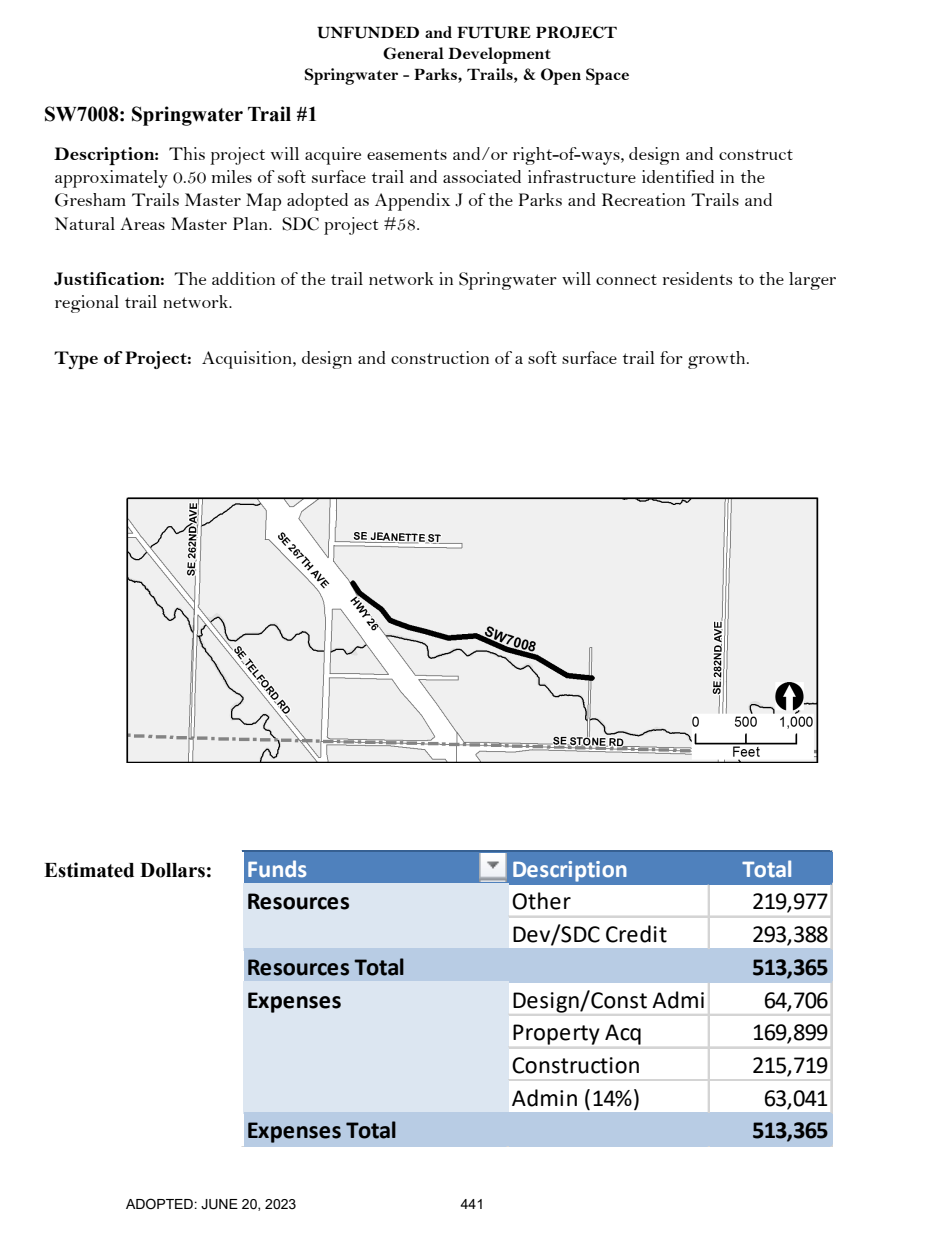
<style>
.page{position:relative;width:945px;height:1260px;background:#fff}
.page>*{position:absolute;margin:0;border:0;box-sizing:border-box;transform-origin:0 0}
.t1{font:24.5px "Calibri";color:#000}
.t2{font:700 24.5px "Calibri";letter-spacing:-.005em;color:#000}
.t3{font:700 24.5px "Calibri";letter-spacing:-.005em;color:#fff}
.t4{font:700 21px "Times New Roman";color:#000}
.t5{font:19.25px/23.1px "Bell";color:#000}
.t6{font:17.5px/21px "Bell MT Bold";color:#000;text-align:center}
.t7{font:14px "Arial";color:#000}
.s1{font-family:"Bell MT Bold"}
</style>
<div class="page">
<img style="left:126px;top:497px;width:693px;height:266px">
<div style="left:244px;top:852px;width:588px;height:33px;background:#4f81bd"></div>
<div style="left:244px;top:883px;width:265px;height:67px;background:#dce6f1"></div>
<div style="left:244px;top:949px;width:588px;height:34px;background:#b8cce4"></div>
<div style="left:244px;top:981px;width:265px;height:133px;background:#dce6f1"></div>
<div style="left:244px;top:1112px;width:588px;height:35px;background:#b8cce4"></div>
<hr style="left:242px;top:850px;width:590px;height:2px;background:#366092">
<hr style="left:708px;top:885px;width:2px;height:64px;background:#d4d4d4">
<hr style="left:831px;top:885px;width:1px;height:64px;background:#d4d4d4">
<hr style="left:708px;top:983px;width:2px;height:129px;background:#d4d4d4">
<hr style="left:831px;top:983px;width:1px;height:129px;background:#d4d4d4">
<hr style="left:509px;top:916px;width:323px;height:2px;background:#d4d4d4">
<hr style="left:509px;top:1014px;width:323px;height:2px;background:#d4d4d4">
<hr style="left:509px;top:1047px;width:323px;height:1px;background:#d4d4d4">
<hr style="left:509px;top:1079px;width:323px;height:1px;background:#d4d4d4">
<hr style="left:509px;top:1080px;width:323px;height:1px;background:#d4d4d4">
<img style="left:479px;top:854px;width:28px;height:28px">
<h2 class="t6" style="left:305px;top:22px;width:327px">UNFUNDED and FUTURE PROJECT<br>General Development<br>Springwater - Parks, Trails, &amp; Open Space</h2>
<p class="t4" style="left:44px;top:99px;width:275px">SW7008: Springwater Trail #1</p>
<p class="t5" style="left:55px;top:143px;width:740px"><span class="s1">Description:</span> This project will acquire easements and/or right-of-ways, design and construct approximately 0.50 miles of soft surface trail and associated infrastructure identified in the Gresham Trails Master Map adopted as Appendix J of the Parks and Recreation Trails and Natural Areas Master Plan. SDC project #58.</p>
<p class="t5" style="left:55px;top:268px;width:783px"><span class="s1">Justification:</span> The addition of the trail network in Springwater will connect residents to the larger regional trail network.</p>
<p class="t5" style="left:55px;top:346px;width:697px"><span class="s1">Type of Project:</span> Acquisition, design and construction of a soft surface trail for growth.</p>
<p class="t4" style="left:44px;top:855px;width:170px">Estimated Dollars:</p>
<p class="t3" style="left:247px;top:851px;width:62px">Funds</p>
<p class="t3" style="left:512px;top:851px;width:118px">Description</p>
<p class="t3" style="left:743px;top:851px;width:52px">Total</p>
<p class="t2" style="left:247px;top:884px;width:105px">Resources</p>
<p class="t1" style="left:512px;top:884px;width:61px">Other</p>
<p class="t1" style="left:752px;top:884px;width:78px">219,977</p>
<p class="t1" style="left:512px;top:917px;width:157px">Dev/SDC Credit</p>
<p class="t1" style="left:752px;top:917px;width:78px">293,388</p>
<p class="t2" style="left:247px;top:949px;width:160px">Resources Total</p>
<p class="t2" style="left:752px;top:949px;width:78px">513,365</p>
<p class="t2" style="left:247px;top:982px;width:96px">Expenses</p>
<p class="t1" style="left:512px;top:982px;width:195px">Design/Const Admi</p>
<p class="t1" style="left:764px;top:982px;width:66px">64,706</p>
<p class="t1" style="left:512px;top:1015px;width:132px">Property Acq</p>
<p class="t1" style="left:752px;top:1015px;width:78px">169,899</p>
<p class="t1" style="left:512px;top:1048px;width:131px">Construction</p>
<p class="t1" style="left:752px;top:1048px;width:78px">215,719</p>
<p class="t1" style="left:512px;top:1081px;width:130px">Admin (14%)</p>
<p class="t1" style="left:764px;top:1081px;width:66px">63,041</p>
<p class="t2" style="left:247px;top:1113px;width:151px">Expenses Total</p>
<p class="t2" style="left:752px;top:1113px;width:78px">513,365</p>
<p class="t7" style="left:126px;top:1195px;width:172px">ADOPTED: JUNE 20, 2023</p>
<p class="t7" style="left:461px;top:1195px;width:25px">441</p>
</div>
